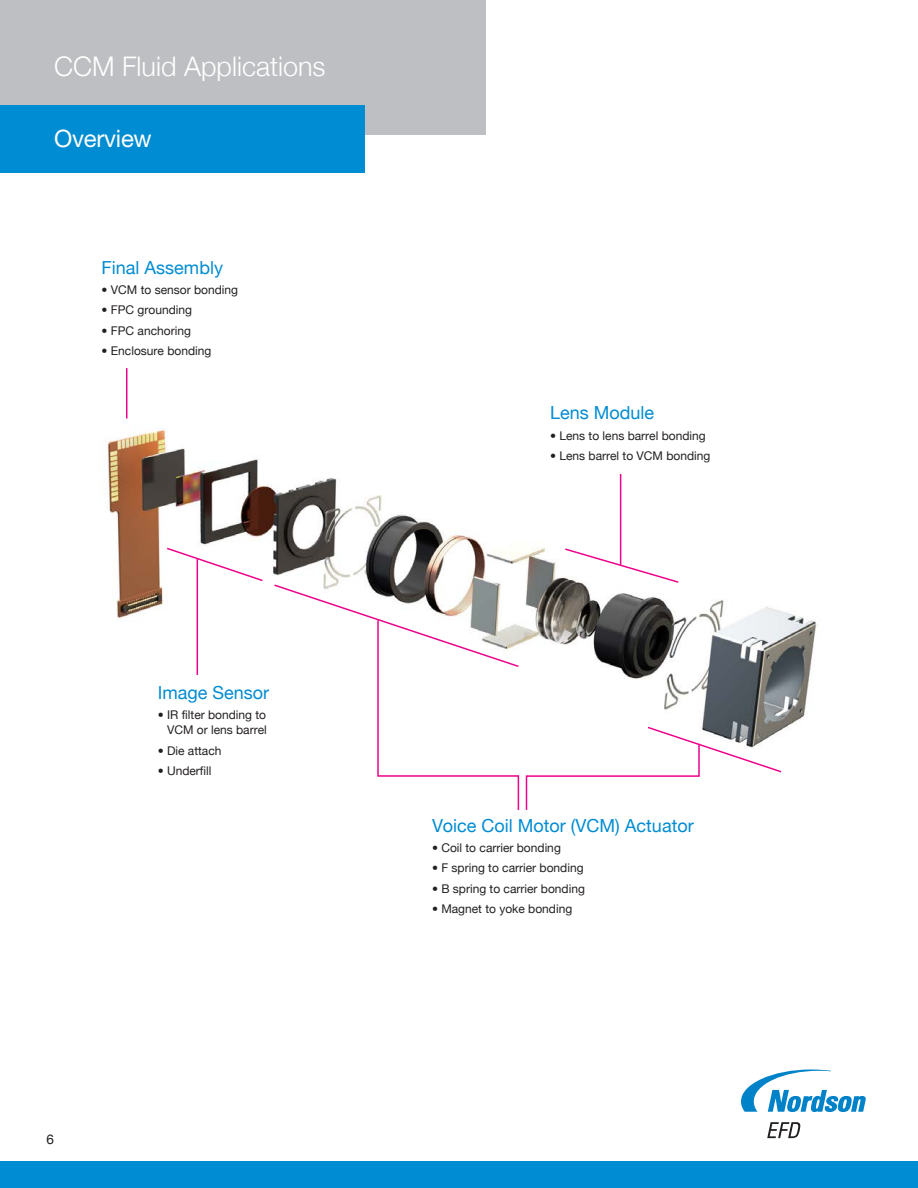
<style>
.page{position:relative;width:918px;height:1188px;background:#fff}
.page>*{position:absolute;margin:0;border:0;box-sizing:border-box;transform-origin:0 0}
.EFD-DataSheet-MainTi{font:300 27px "Helvetica Neue";color:#fff}
.EFD-DataSheet-MainTi-2{font:24px "Helvetica Neue LT Std";letter-spacing:-.01em;color:#fff}
.t1{font:18px "Helvetica Neue";color:#008cd2}
.t2{font:13.5px "Helvetica Neue";color:#231f20}
.t3{font:12px/15px "Helvetica Neue";color:#231f20;text-align:right}
</style>
<div class="page">
<svg style="left:767px;top:1122px;width:34px;height:16px"></svg>
<svg style="left:741px;top:1069px;width:125px;height:43px"></svg>
<img style="left:107px;top:405px;width:710px;height:324px">
<div style="left:0;top:1161px;width:918px;height:27px;background:#008cd2"></div>
<hr style="left:126px;top:368px;width:1px;height:50px;background:#ed028c">
<hr style="left:620px;top:474px;width:1px;height:91px;background:#ed028c">
<hr style="left:197px;top:559px;width:1px;height:116px;background:#ed028c">
<div style="left:0;top:0;width:486px;height:135px;background:#bebfc2"></div>
<div style="left:0;top:105px;width:364px;height:67px;background:#008cd2"></div>
<svg style="left:165px;top:546px;width:99px;height:36px"></svg>
<svg style="left:273px;top:547px;width:510px;height:263px"></svg>
<p class="EFD-DataSheet-MainTi" style="left:54px;top:49px;width:273px">CCM Fluid Applications</p>
<p class="EFD-DataSheet-MainTi-2" style="left:54px;top:124px;width:99px">Overview</p>
<p class="t1" style="left:102px;top:257px;width:123px">Final Assembly</p>
<p class="t3" style="left:102px;top:282px;width:138px">• VCM to sensor bonding</p>
<p class="t3" style="left:102px;top:303px;width:92px">• FPC grounding</p>
<p class="t3" style="left:102px;top:323px;width:91px">• FPC anchoring</p>
<p class="t3" style="left:102px;top:343px;width:111px">• Enclosure bonding</p>
<p class="t1" style="left:158px;top:682px;width:113px">Image Sensor</p>
<p class="t3" style="left:158px;top:707px;width:111px">• IR filter bonding to<br>VCM or lens barrel</p>
<p class="t3" style="left:158px;top:743px;width:65px">• Die attach</p>
<p class="t3" style="left:158px;top:763px;width:55px">• Underfill</p>
<p class="t2" style="left:46px;top:1131px;width:9px">6</p>
<p class="t1" style="left:550px;top:402px;width:106px">Lens Module</p>
<p class="t3" style="left:550px;top:428px;width:157px">• Lens to lens barrel bonding</p>
<p class="t3" style="left:550px;top:448px;width:162px">• Lens barrel to VCM bonding</p>
<p class="t1" style="left:432px;top:814px;width:263px">Voice Coil Motor (VCM) Actuator</p>
<p class="t3" style="left:432px;top:840px;width:130px">• Coil to carrier bonding</p>
<p class="t3" style="left:432px;top:861px;width:153px">• F spring to carrier bonding</p>
<p class="t3" style="left:432px;top:881px;width:154px">• B spring to carrier bonding</p>
<p class="t3" style="left:432px;top:901px;width:142px">• Magnet to yoke bonding</p>
</div>
